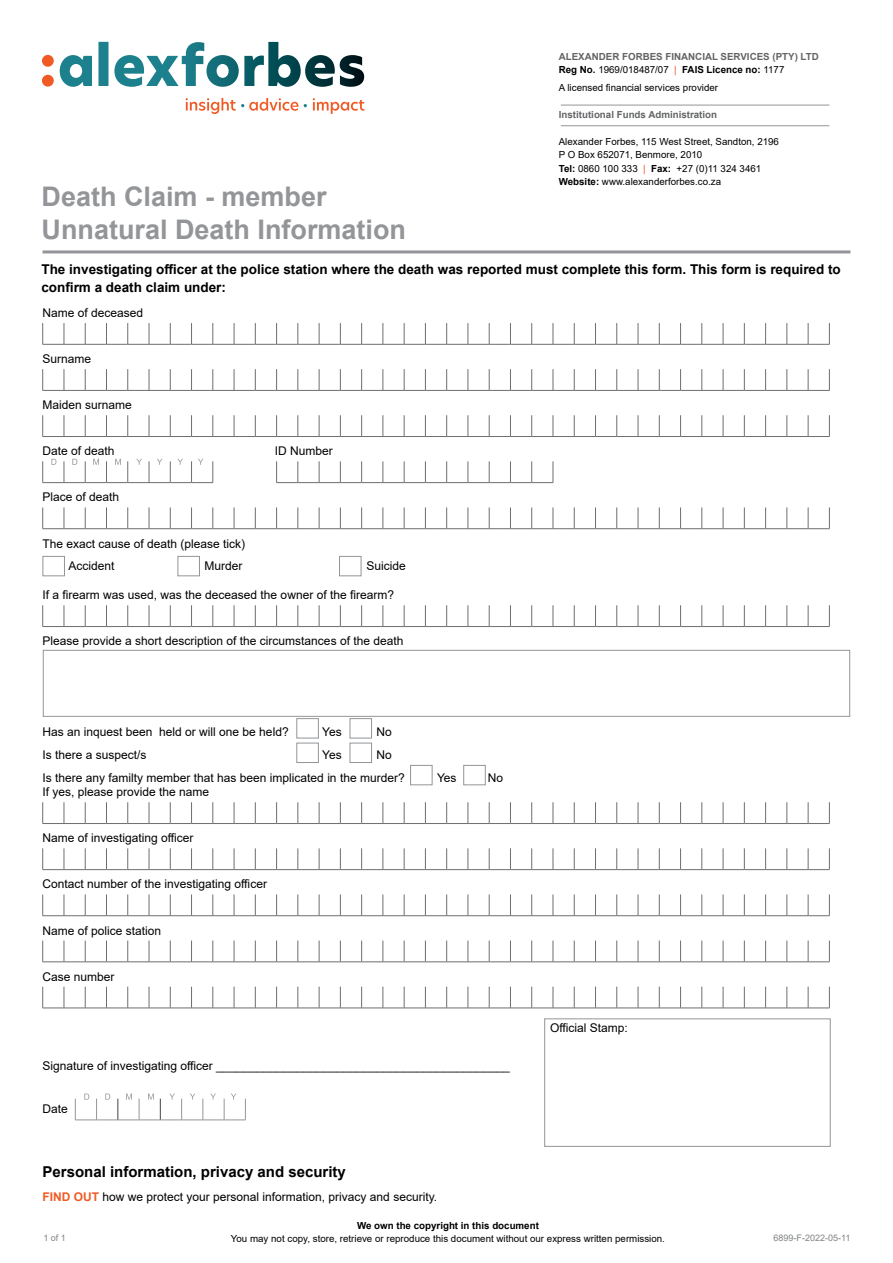
<style>
.page{position:relative;width:893px;height:1263px;background:#fff}
.page>*{position:absolute;margin:0;border:0;box-sizing:border-box;transform-origin:0 0}
.t1{font:700 27px/32.4px "Arial";color:#939598}
.t2{font:700 15px "Arial";color:#000}
.t3{font:700 13.5px/18px "Arial";color:#000}
.t4{font:12px/23px "Arial";color:#000}
.t5{font:9.75px/13.5px "Arial";color:#000}
.t6{font:700 9.75px/13.5px "Arial";color:#636466}
.t7{font:700 9.75px "Arial";color:#000}
.t8{font:9px "Arial";color:#808285}
.s1{color:#000}
.s2{font-weight:400;color:#000}
.s3{font-weight:400;color:#f15a25}
.s4{font-weight:700}
.s5{color:#f15a25}
.s6{font-weight:700;color:#f15a25}
</style>
<div class="page">
<svg style="left:42px;top:323px;width:788px;height:22px"></svg>
<svg style="left:42px;top:369px;width:788px;height:22px"></svg>
<svg style="left:42px;top:415px;width:788px;height:22px"></svg>
<svg style="left:276px;top:461px;width:278px;height:22px"></svg>
<svg style="left:42px;top:507px;width:788px;height:22px"></svg>
<svg style="left:42px;top:605px;width:788px;height:22px"></svg>
<svg style="left:42px;top:802px;width:788px;height:22px"></svg>
<svg style="left:42px;top:848px;width:788px;height:22px"></svg>
<svg style="left:42px;top:894px;width:788px;height:22px"></svg>
<svg style="left:42px;top:940px;width:788px;height:22px"></svg>
<svg style="left:42px;top:987px;width:788px;height:22px"></svg>
<hr style="left:43px;top:250px;width:807px;height:3px;background:#939598">
<div style="left:43px;top:556px;width:22px;height:20px;border:1px solid #939598"></div>
<div style="left:544px;top:1018px;width:287px;height:129px;border:1px solid #939598"></div>
<hr style="left:561px;top:105px;width:268px;height:1px;background:#939598">
<hr style="left:561px;top:125px;width:268px;height:1px;background:#939598">
<div style="left:178px;top:556px;width:22px;height:20px;border:1px solid #939598"></div>
<div style="left:339px;top:556px;width:22px;height:20px;border:1px solid #939598"></div>
<div style="left:43px;top:650px;width:807px;height:66px;border:1px solid #939598"></div>
<div style="left:296px;top:718px;width:23px;height:20px;border:1px solid #939598"></div>
<div style="left:350px;top:718px;width:22px;height:20px;border:1px solid #939598"></div>
<div style="left:296px;top:743px;width:23px;height:20px;border:1px solid #939598"></div>
<div style="left:350px;top:743px;width:22px;height:20px;border:1px solid #939598"></div>
<div style="left:410px;top:765px;width:22px;height:20px;border:1px solid #939598"></div>
<div style="left:463px;top:765px;width:23px;height:20px;border:1px solid #939598"></div>
<svg style="left:75px;top:1093px;width:171px;height:28px"></svg>
<svg style="left:60px;top:42px;width:304px;height:45px"></svg>
<div style="left:42px;top:55px;width:12px;height:12px;background:#f15a25;border-radius:50%"></div>
<div style="left:42px;top:75px;width:12px;height:12px;background:#f15a25;border-radius:50%"></div>
<svg style="left:186px;top:98px;width:112px;height:16px"></svg>
<svg style="left:313px;top:98px;width:51px;height:16px"></svg>
<svg style="left:42px;top:459px;width:172px;height:24px"></svg>
<p class="t6" style="left:559px;top:50px;width:262px">ALEXANDER FORBES FINANCIAL SERVICES (PTY) LTD<br><span class="s1">Reg No.</span> <span class="s2">1969/018487/07</span> <span class="s3">|</span> <span class="s1">FAIS Licence no:</span> <span class="s2">1177</span></p>
<p class="t5" style="left:559px;top:81px;width:161px">A licensed financial services provider</p>
<p class="t6" style="left:559px;top:108px;width:160px">Institutional Funds Administration</p>
<p class="t5" style="left:559px;top:135px;width:222px">Alexander Forbes, 115 West Street, Sandton, 2196<br>P O Box 652071, Benmore, 2010<br><span class="s4">Tel:</span> 0860 100 333 <span class="s5">|</span> <span class="s4">Fax:</span> +27 (0)11 324 3461<br><span class="s4">Website:</span> www.alexanderforbes.co.za</p>
<h1 class="t1" style="left:42px;top:181px;width:366px">Death Claim - member<br>Unnatural Death Information</h1>
<p class="t3" style="left:41px;top:260px;width:801px">The investigating officer at the police station where the death was reported must complete this form. This form is required to confirm a death claim under:</p>
<p class="t4" style="left:43px;top:301px;width:102px">Name of deceased</p>
<p class="t4" style="left:43px;top:347px;width:50px">Surname</p>
<p class="t4" style="left:43px;top:393px;width:91px">Maiden surname</p>
<p class="t4" style="left:43px;top:440px;width:74px">Date of death</p>
<p class="t4" style="left:275px;top:440px;width:60px">ID Number</p>
<p class="t4" style="left:43px;top:486px;width:78px">Place of death</p>
<p class="t4" style="left:69px;top:532px;width:178px;text-indent:-26px">The exact cause of death (please tick)<br>Accident</p>
<p class="t4" style="left:205px;top:555px;width:40px">Murder</p>
<p class="t4" style="left:367px;top:555px;width:41px">Suicide</p>
<p class="t4" style="left:43px;top:583px;width:353px">If a firearm was used, was the deceased the owner of the firearm?</p>
<p class="t4" style="left:43px;top:630px;width:362px">Please provide a short description of the circumstances of the death</p>
<p class="t4" style="left:43px;top:720px;width:248px">Has an inquest been held or will one be held?</p>
<p class="t4" style="left:322px;top:720px;width:21px">Yes</p>
<p class="t4" style="left:377px;top:720px;width:17px">No</p>
<p class="t4" style="left:43px;top:743px;width:106px">Is there a suspect/s</p>
<p class="t4" style="left:322px;top:743px;width:21px">Yes</p>
<p class="t4" style="left:43px;top:743px;width:364px;text-indent:334px">No<br>Is there any familty member that has been implicated in the murder?</p>
<p class="t4" style="left:43px;top:780px;width:168px">If yes, please provide the name</p>
<p class="t4" style="left:43px;top:826px;width:153px">Name of investigating officer</p>
<p class="t4" style="left:43px;top:873px;width:226px">Contact number of the investigating officer</p>
<p class="t4" style="left:43px;top:919px;width:120px">Name of police station</p>
<p class="t4" style="left:43px;top:965px;width:74px">Case number</p>
<p class="t4" style="left:437px;top:766px;width:21px">Yes</p>
<p class="t4" style="left:488px;top:766px;width:17px">No</p>
<p class="t4" style="left:43px;top:1054px;width:469px">Signature of investigating officer ____________________________________________</p>
<p class="t4" style="left:43px;top:1097px;width:27px">Date</p>
<p class="t4" style="left:550px;top:1016px;width:79px">Official Stamp:</p>
<p class="t2" style="left:43px;top:1161px;width:305px">Personal information, privacy and security</p>
<p class="t4" style="left:43px;top:1185px;width:396px"><span class="s6">FIND OUT</span> how we protect your personal information, privacy and security.</p>
<p class="t7" style="left:357px;top:1219px;width:183px">We own the copyright in this document</p>
<p class="t5" style="left:231px;top:1232px;width:436px">You may not copy, store, retrieve or reproduce this document without our express written permission.</p>
<p class="t8" style="left:43px;top:1232px;width:24px">1 of 1</p>
<p class="t8" style="left:774px;top:1232px;width:78px">6899-F-2022-05-11</p>
</div>
